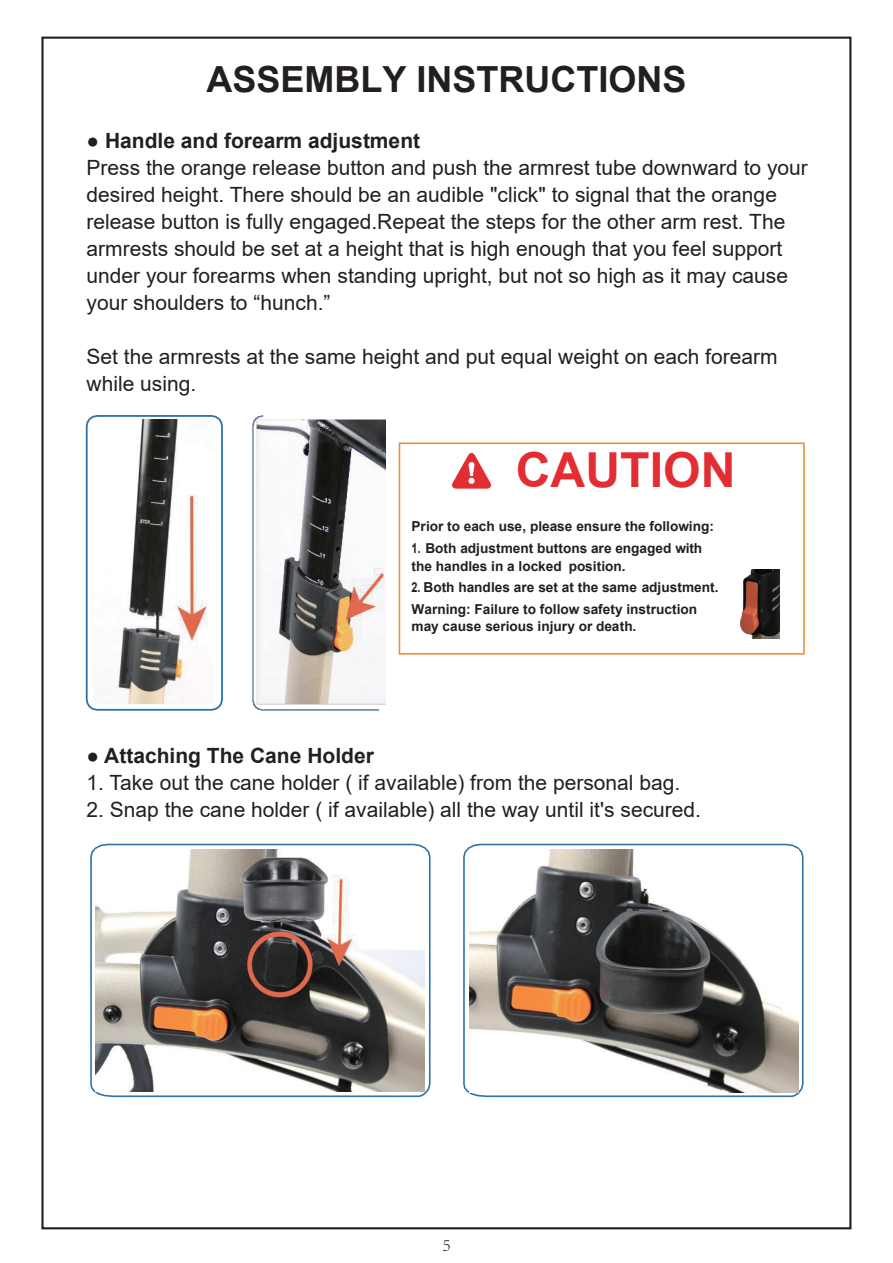
<style>
.page{position:relative;width:893px;height:1263px;background:#fff}
.page>*{position:absolute;margin:0;border:0;box-sizing:border-box;transform-origin:0 0}
.t1{font:700 48.3px "Arial";color:#e22d33}
.t2{font:700 36px "Arial";color:#231f20}
.t3{font:21px/27px "Arial";color:#231f20}
.t4{font:700 21px "Arial";color:#231f20}
.t5{font:300 18px "Adobe Song Std";color:#231f20}
.t6{font:700 13.65px/17.2px "Arial";letter-spacing:-.005em;color:#221f21;scale:.8 1}
.t7{font:700 13.65px "Arial";letter-spacing:-.005em;color:#221f21}
</style>
<div class="page">
<svg style="left:399px;top:442px;width:406px;height:213px"></svg>
<svg style="left:452px;top:453px;width:39px;height:36px"></svg>
<img style="left:740px;top:570px;width:40px;height:68px">
<svg style="left:86px;top:415px;width:137px;height:296px"></svg>
<img style="left:93px;top:419px;width:121px;height:285px">
<img style="left:252px;top:415px;width:133px;height:296px">
<svg style="left:90px;top:844px;width:341px;height:253px"></svg>
<img style="left:96px;top:849px;width:329px;height:243px">
<svg style="left:463px;top:844px;width:341px;height:253px"></svg>
<img style="left:470px;top:849px;width:329px;height:243px">
<h2 class="t2" style="left:206px;top:54px;width:482px">ASSEMBLY INSTRUCTIONS</h2>
<p class="t4" style="left:87px;top:126px;width:335px">● Handle and forearm adjustment</p>
<p class="t3" style="left:87px;top:154px;width:723px">Press the orange release button and push the armrest tube downward to your desired height. There should be an audible "click" to signal that the orange release button is fully engaged.Repeat the steps for the other arm rest. The armrests should be set at a height that is high enough that you feel support under your forearms when standing upright, but not so high as it may cause your shoulders to “hunch.”</p>
<p class="t3" style="left:87px;top:343px;width:693px">Set the armrests at the same height and put equal weight on each forearm while using.</p>
<h1 class="t1" style="left:516px;top:436px;width:221px">CAUTION</h1>
<p class="t7" style="left:412px;top:517px;width:304px">Prior to each use, please ensure the following:</p>
<p class="t6" style="left:412px;top:540px;width:365px">1. Both adjustment buttons are engaged with the handles in a locked position.</p>
<p class="t6" style="left:411px;top:577px;width:385px;line-height:22px">2. Both handles are set at the same adjustment.<br>Warning: Failure to follow safety instruction</p>
<p class="t7" style="left:412px;top:617px;width:226px">may cause serious injury or death.</p>
<p class="t4" style="left:87px;top:741px;width:289px">● Attaching The Cane Holder</p>
<p class="t3" style="left:87px;top:769px;width:595px">1. Take out the cane holder ( if available) from the personal bag.</p>
<p class="t3" style="left:87px;top:796px;width:616px">2. Snap the cane holder ( if available) all the way until it's secured.</p>
<p class="t5" style="left:442px;top:1235px;width:10px">5</p>
</div>
